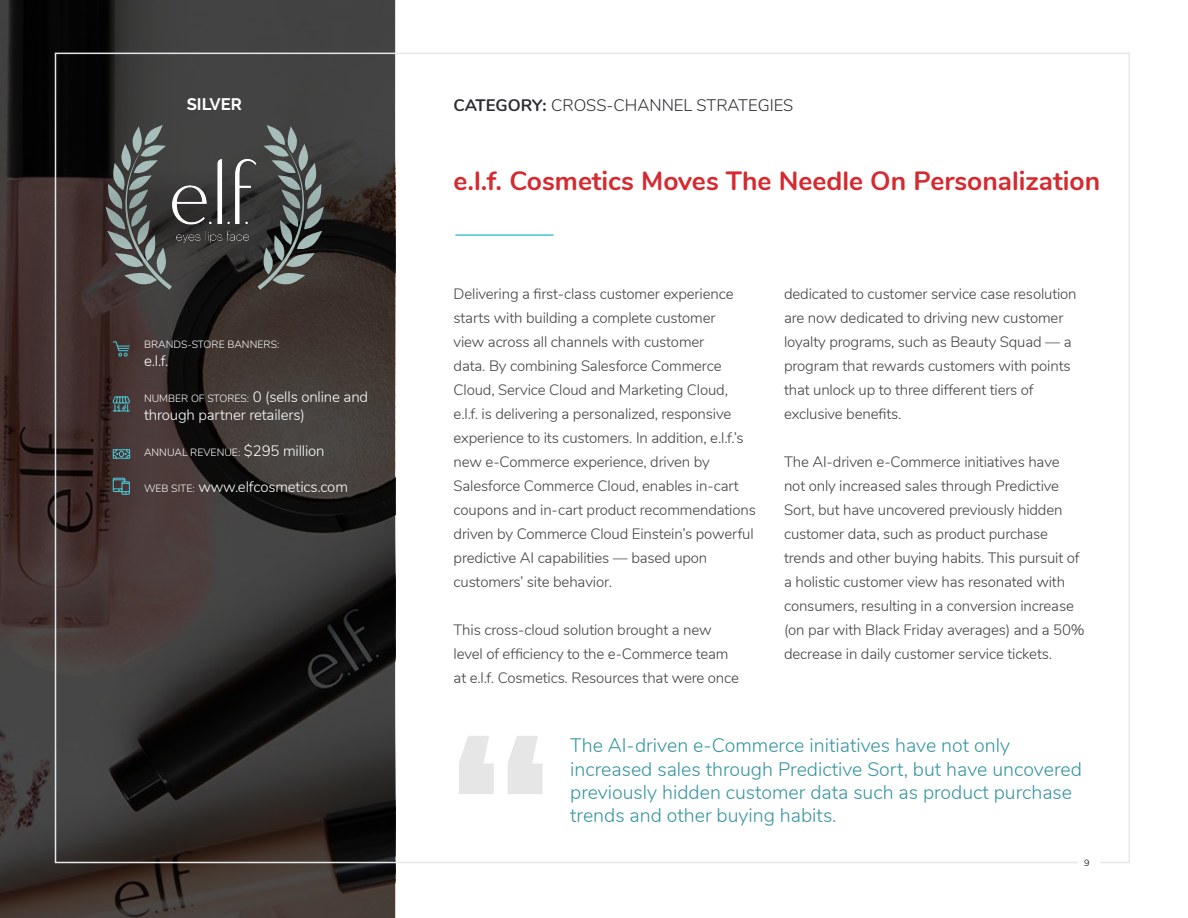
<style>
.page{position:relative;width:1188px;height:918px;background:#fff}
.page>*{position:absolute;margin:0;border:0;box-sizing:border-box;transform-origin:0 0}
.t1{font:700 26.4px "Nunito";color:#d52a2f}
.t2{font:300 19.5px/23.4px "Nunito";color:#3795a2}
.t3{font:300 16.65px "Nunito";color:#2a2c2e}
.t4{font:700 16.65px "Raleway";color:#fff}
.t5{font:300 15px/24px "Nunito";letter-spacing:-.01em;color:#414042}
.t6{font:300 15px/18px "Nunito";letter-spacing:-.01em;color:#fff}
.t7{font:300 10.5px "Nunito";color:#fff}
.t8{font:300 9px "Nunito";color:#000}
.s1{font-weight:700}
.s2{font-size:10.5px}
.s3{font-size:15px}
</style>
<div class="page">
<svg style="left:0;top:0;width:395px;height:918px;background:#37302f"></svg>
<hr style="left:455px;top:234px;width:99px;height:2px;background:#4bc4d4">
<svg style="left:112px;top:341px;width:18px;height:16px"></svg>
<svg style="left:112px;top:396px;width:18px;height:16px"></svg>
<svg style="left:112px;top:449px;width:19px;height:10px"></svg>
<svg style="left:112px;top:477px;width:18px;height:18px"></svg>
<svg style="left:106px;top:125px;width:66px;height:165px"></svg>
<svg style="left:258px;top:125px;width:66px;height:165px"></svg>
<svg style="left:459px;top:736px;width:84px;height:58px"></svg>
<img style="left:43px;top:132px;width:334px;height:153px">
<img style="left:171px;top:156px;width:88px;height:89px">
<p class="t4" style="left:187px;top:94px;width:57px">SILVER</p>
<p class="t3" style="left:454px;top:93px;width:341px"><span class="s1">CATEGORY:</span> CROSS-CHANNEL STRATEGIES</p>
<p class="t7" style="left:144px;top:337px;width:137px">BRANDS-STORE BANNERS:</p>
<p class="t6" style="left:144px;top:351px;width:26px">e.l.f.</p>
<p class="t6" style="left:144px;top:387px;width:226px"><span class="s2">NUMBER OF STORES:</span> 0 (sells online and through partner retailers)</p>
<p class="t7" style="left:144px;top:445px;width:182px">ANNUAL REVENUE: <span class="s3">$295 million</span></p>
<p class="t6" style="left:144px;top:477px;width:205px"><span class="s2">WEB SITE:</span> www.elfcosmetics.com</p>
<h1 class="t1" style="left:454px;top:161px;width:648px">e.l.f. Cosmetics Moves The Needle On Personalization</h1>
<p class="t5" style="left:454px;top:281px;width:304px">Delivering a first-class customer experience starts with building a complete customer<br>view across all channels with customer<br>data. By combining Salesforce Commerce Cloud, Service Cloud and Marketing Cloud, e.l.f. is delivering a personalized, responsive experience to its customers. In addition, e.l.f.’s new e-Commerce experience, driven by Salesforce Commerce Cloud, enables in-cart coupons and in-cart product recommendations driven by Commerce Cloud Einstein’s powerful predictive AI capabilities — based upon customers’ site behavior.</p>
<p class="t5" style="left:454px;top:617px;width:287px">This cross-cloud solution brought a new level of efficiency to the e-Commerce team at e.l.f. Cosmetics. Resources that were once</p>
<p class="t5" style="left:784px;top:281px;width:294px">dedicated to customer service case resolution are now dedicated to driving new customer loyalty programs, such as Beauty Squad — a program that rewards customers with points that unlock up to three different tiers of exclusive benefits.</p>
<p class="t5" style="left:784px;top:449px;width:302px">The AI-driven e-Commerce initiatives have<br>not only increased sales through Predictive Sort, but have uncovered previously hidden customer data, such as product purchase trends and other buying habits. This pursuit of a holistic customer view has resonated with consumers, resulting in a conversion increase (on par with Black Friday averages) and a 50% decrease in daily customer service tickets.</p>
<h2 class="t2" style="left:570px;top:733px;width:513px">The AI-driven e-Commerce initiatives have not only increased sales through Predictive Sort, but have uncovered previously hidden customer data such as product purchase trends and other buying habits.</h2>
<p class="t8" style="left:1084px;top:856px;width:7px">9</p>
</div>
